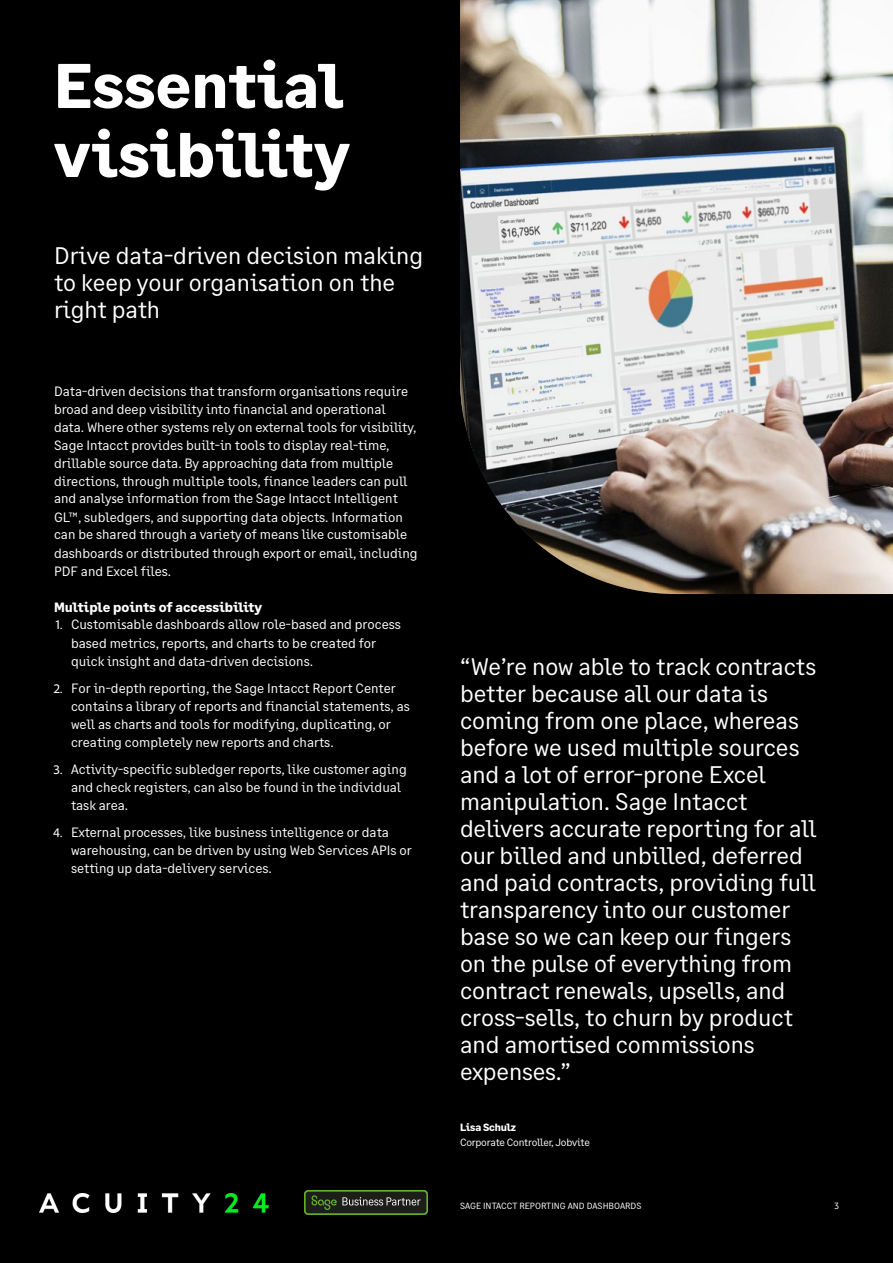
<style>
.page{position:relative;width:893px;height:1263px;background:#000}
.page>*{position:absolute;margin:0;border:0;box-sizing:border-box;transform-origin:0 0}
.t1{font:700 63px/69px "Sage Text";color:#fff}
.t2{font:24px/27px "Sage Text";letter-spacing:-.005em;color:#fff}
.t3{font:13.5px/18px "Sage Text";color:#fff}
.t4{font:700 13.5px "Sage Text";color:#fff}
.t5{font:10.5px "Sage Text";letter-spacing:-.02em;color:#fff}
.t6{font:700 10.5px "Sage Text";letter-spacing:-.02em;color:#fff}
.t7{font:9px "Sage Text";color:#fff}
.s1{font-family:"Adobe Clean"}
</style>
<div class="page">
<img style="left:460px;top:0;width:433px;height:594px">
<img style="left:39px;top:1193px;width:230px;height:19px">
<img style="left:304px;top:1190px;width:123px;height:24px">
<h1 class="t1" style="left:54px;top:53px;width:297px">Essential visibility</h1>
<h2 class="t2" style="left:54px;top:242px;width:371px">Drive data-driven decision making to keep your organi<span class="s1">s</span>ation on the right path</h2>
<p class="t3" style="left:54px;top:382px;width:365px">Data-driven decisions that transform organi<span class="s1">s</span>ations require broad and deep visibility into financial and operational data. Where other systems rely on external tools for visibility, Sage Intacct provides built-in tools to display real-time, drillable source data. By approaching data from multiple directions, through multiple tools, finance leaders can pull and analy<span class="s1">s</span>e information from the Sage Intacct Intelligent GL™, subledgers, and supporting data objects. Information can be shared through a variety of means like customi<span class="s1">s</span>able dashboards or distributed through export or email, including PDF and Excel files.</p>
<p class="t4" style="left:54px;top:599px;width:210px">Multiple points of accessibility</p>
<p class="t3" style="left:71px;top:616px;width:331px;text-indent:-15px"><span class="s1">1.</span> Customi<span class="s1">s</span>able dashboards allow role-based and process based metrics, reports, and charts to be created for quick insight and data-driven decisions.</p>
<p class="t3" style="left:71px;top:679px;width:340px;text-indent:-17px"><span class="s1">2.</span> For in-depth reporting, the Sage Intacct Report Center contains a library of reports and financial statements, as well as charts and tools for modifying, duplicating, or creating completely new reports and charts.</p>
<p class="t3" style="left:71px;top:760px;width:337px;text-indent:-17px"><span class="s1">3.</span> Activity-specific subledger reports, like customer aging and check registers, can also be found in the individual task area.</p>
<p class="t3" style="left:71px;top:823px;width:342px;text-indent:-18px"><span class="s1">4.</span> External processes, like business intelligence or data warehousing, can be driven by using Web Services APIs or setting up data-delivery services.</p>
<p class="t2" style="left:460px;top:653px;width:358px">“We’re now able to track contracts better because all our data is coming from one place, whereas before we used multiple sources and a lot of error-prone Excel manipulation. Sage Intacct delivers accurate reporting for all our billed and unbilled, deferred and paid contracts, providing full transparency into our customer base so we can keep our fingers on the pulse of everything from contract renewals, upsells, and cross-sells, to churn by product and amorti<span class="s1">s</span>ed commissions expenses.”</p>
<p class="t6" style="left:460px;top:1121px;width:57px">Lisa Schulz</p>
<p class="t5" style="left:460px;top:1136px;width:131px">Corporate Controller, Jobvite</p>
<p class="t7" style="left:460px;top:1200px;width:183px">SAGE INTACCT REPORTING AND DASHBOARDS</p>
<p class="t7" style="left:834px;top:1200px;width:6px">3</p>
</div>
